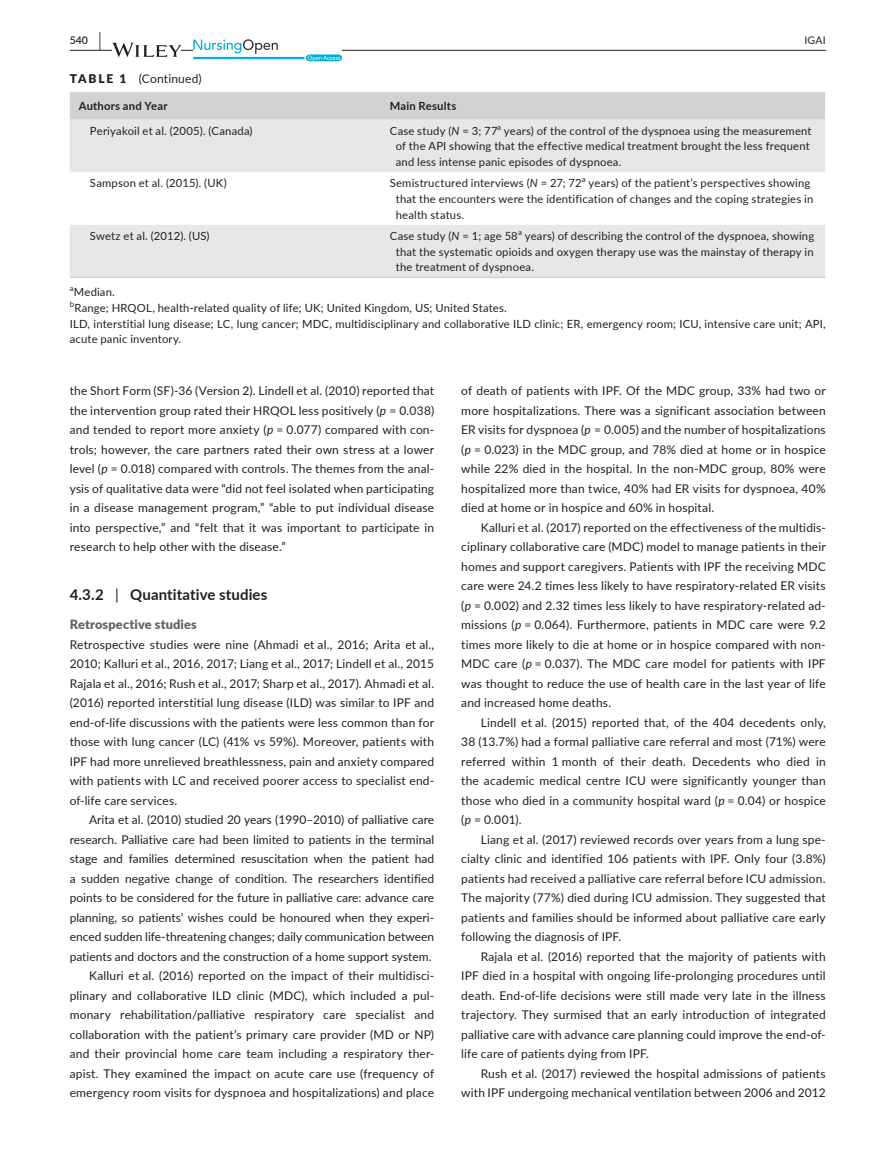
<style>
.page{position:relative;width:893px;height:1174px;background:#fff}
.page>*{position:absolute;margin:0;border:0;box-sizing:border-box;transform-origin:0 0}
.t1{font:700 15px "Lato";letter-spacing:.005em;color:#231f20}
.t2{font:900 12.75px "Lato";letter-spacing:.01em;color:#636366}
.t3{font:12px/19.5px "Lato";letter-spacing:.01em;color:#231f20;text-align:justify}
.t4{font:11.25px/15.8px "Lato";letter-spacing:.015em;color:#231f20}
.t5{font:700 11.25px "Lato";letter-spacing:.02em;color:#231f20}
.t6{font:600 10.5px "Lato";color:#231f20}
.t7{font:10.5px "Lato";color:#231f20}
.t8{font:7.8px "Lato";color:#231f20}
.s1{font-size:19.5px}
.s2{font-weight:900}
.s3{font-style:italic}
.s4{font-weight:400}
</style>
<div class="page">
<hr style="left:70px;top:50px;width:756px;height:1px;background:#231f20">
<svg style="left:112px;top:43px;width:69px;height:14px"></svg>
<svg style="left:193px;top:39px;width:149px;height:22px"></svg>
<div style="left:70px;top:92px;width:755px;height:28px;background:#d1d2d4"></div>
<svg style="left:70px;top:120px;width:755px;height:157px;fill:#e6e7e9"></svg>
<hr style="left:70px;top:277px;width:311px;height:1px;background:#d1d2d4">
<hr style="left:381px;top:277px;width:444px;height:1px;background:#d1d2d4">
<p class="t6" style="left:70px;top:33px;width:33px">540 <span class="s1">|</span></p>
<p class="t7" style="left:804px;top:33px;width:23px">IGAI</p>
<p class="t3" style="left:70px;top:68px;width:134px"><span class="s2">TABLE 1</span> (Continued)</p>
<p class="t5" style="left:79px;top:98px;width:90px">Authors and Year</p>
<p class="t5" style="left:390px;top:98px;width:68px">Main Results</p>
<p class="t4" style="left:90px;top:122px;width:164px">Periyakoil et al. (2005). (Canada)</p>
<p class="t4" style="left:396px;top:122px;width:417px;text-indent:-6px">Case study (<span class="s3">N</span> = 3; 77<sup>a</sup> years) of the control of the dyspnoea using the measurement of the API showing that the effective medical treatment brought the less frequent and less intense panic episodes of dyspnoea.</p>
<p class="t4" style="left:90px;top:175px;width:138px">Sampson et al. (2015). (UK)</p>
<p class="t4" style="left:390px;top:175px;width:193px">Semistructured interviews (<span class="s3">N</span> = 27; 72</p>
<p class="t8" style="left:582px;top:174px;width:5px">a</p>
<p class="t4" style="left:396px;top:175px;width:419px;text-indent:193px">years) of the patient’s perspectives showing that the encounters were the identification of changes and the coping strategies in health status.</p>
<p class="t4" style="left:90px;top:227px;width:121px">Swetz et al. (2012). (US)</p>
<p class="t4" style="left:390px;top:227px;width:130px">Case study (<span class="s3">N</span> = 1; age 58</p>
<p class="t8" style="left:518px;top:226px;width:5px">a</p>
<p class="t4" style="left:396px;top:227px;width:420px;text-align:justify;text-indent:129px">years) of describing the control of the dyspnoea, showing that the systematic opioids and oxygen therapy use was the mainstay of therapy in the treatment of dyspnoea.</p>
<p class="t8" style="left:70px;top:283px;width:5px">a</p>
<p class="t4" style="left:74px;top:284px;width:43px">Median.</p>
<p class="t8" style="left:70px;top:298px;width:6px">b</p>
<p class="t4" style="left:70px;top:299px;width:757px;text-indent:5px">Range; HRQOL, health-related quality of life; UK; United Kingdom, US; United States.<br>ILD, interstitial lung disease; LC, lung cancer; MDC, multidisciplinary and collaborative ILD clinic; ER, emergency room; ICU, intensive care unit; API, acute panic inventory.</p>
<p class="t3" style="left:70px;top:380px;width:366px">the Short Form (SF)-36 (Version 2). Lindell et al. (2010) reported that the intervention group rated their HRQOL less positively (<span class="s3">p</span> = 0.038) and tended to report more anxiety (<span class="s3">p</span> = 0.077) compared with con&shy;trols; however, the care partners rated their own stress at a lower level (<span class="s3">p</span> = 0.018) compared with controls. The themes from the anal&shy;ysis of qualitative data were “did not feel isolated when participating in a disease management program,” “able to put individual disease into perspective,” and “felt that it was important to participate in research to help other with the disease.”</p>
<p class="t1" style="left:70px;top:583px;width:199px">4.3.2 <span class="s4">|</span> Quantitative studies</p>
<p class="t2" style="left:70px;top:615px;width:129px">Retrospective studies</p>
<p class="t3" style="left:70px;top:634px;width:366px">Retrospective studies were nine (Ahmadi et al., 2016; Arita et al., 2010; Kalluri et al., 2016, 2017; Liang et al., 2017; Lindell et al., 2015<br>Rajala et al., 2016; Rush et al., 2017; Sharp et al., 2017). Ahmadi et al. (2016) reported interstitial lung disease (ILD) was similar to IPF and end-of-life discussions with the patients were less common than for those with lung cancer (LC) (41% vs 59%). Moreover, patients with IPF had more unrelieved breathlessness, pain and anxiety compared with patients with LC and received poorer access to specialist end&shy;of-life care services.</p>
<p class="t3" style="left:70px;top:809px;width:366px;text-align:right">Arita et al. (2010) studied 20 years (1990–2010) of palliative care research. Palliative care had been limited to patients in the terminal stage and families determined resuscitation when the patient had a sudden negative change of condition. The researchers identified points to be considered for the future in palliative care: advance care planning, so patients’ wishes could be honoured when they experi&shy;enced sudden life-threatening changes; daily communication between patients and doctors and the construction of a home support system.<br>Kalluri et al. (2016) reported on the impact of their multidisci&shy;plinary and collaborative ILD clinic (MDC), which included a pul&shy;monary rehabilitation/palliative respiratory care specialist and collaboration with the patient’s primary care provider (MD or NP) and their provincial home care team including a respiratory ther&shy;apist. They examined the impact on acute care use (frequency of emergency room visits for dyspnoea and hospitalizations) and place</p>
<p class="t3" style="left:461px;top:380px;width:366px">of death of patients with IPF. Of the MDC group, 33% had two or more hospitalizations. There was a significant association between ER visits for dyspnoea (<span class="s3">p</span> = 0.005) and the number of hospitalizations (<span class="s3">p</span> = 0.023) in the MDC group, and 78% died at home or in hospice while 22% died in the hospital. In the non-MDC group, 80% were hospitalized more than twice, 40% had ER visits for dyspnoea, 40% died at home or in hospice and 60% in hospital.</p>
<p class="t3" style="left:461px;top:517px;width:366px;text-indent:20px">Kalluri et al. (2017) reported on the effectiveness of the multidis&shy;ciplinary collaborative care (MDC) model to manage patients in their homes and support caregivers. Patients with IPF the receiving MDC care were 24.2 times less likely to have respiratory-related ER visits (<span class="s3">p</span> = 0.002) and 2.32 times less likely to have respiratory-related ad&shy;missions (<span class="s3">p</span> = 0.064). Furthermore, patients in MDC care were 9.2 times more likely to die at home or in hospice compared with non-MDC care (<span class="s3">p</span> = 0.037). The MDC care model for patients with IPF was thought to reduce the use of health care in the last year of life and increased home deaths.</p>
<p class="t3" style="left:461px;top:712px;width:366px;text-indent:20px">Lindell et al. (2015) reported that, of the 404 decedents only, 38 (13.7%) had a formal palliative care referral and most (71%) were referred within 1 month of their death. Decedents who died in the academic medical centre ICU were significantly younger than those who died in a community hospital ward (<span class="s3">p</span> = 0.04) or hospice (<span class="s3">p</span> = 0.001).</p>
<p class="t3" style="left:461px;top:829px;width:366px;text-indent:20px">Liang et al. (2017) reviewed records over years from a lung spe&shy;cialty clinic and identified 106 patients with IPF. Only four (3.8%) patients had received a palliative care referral before ICU admission.<br>The majority (77%) died during ICU admission. They suggested that patients and families should be informed about palliative care early following the diagnosis of IPF.</p>
<p class="t3" style="left:461px;top:946px;width:366px;text-indent:20px">Rajala et al. (2016) reported that the majority of patients with IPF died in a hospital with ongoing life-prolonging procedures until death. End-of-life decisions were still made very late in the illness trajectory. They surmised that an early introduction of integrated palliative care with advance care planning could improve the end-of&shy;life care of patients dying from IPF.</p>
<p class="t3" style="left:461px;top:1063px;width:366px;text-align:right">Rush et al. (2017) reviewed the hospital admissions of patients with IPF undergoing mechanical ventilation between 2006 and 2012</p>
</div>
